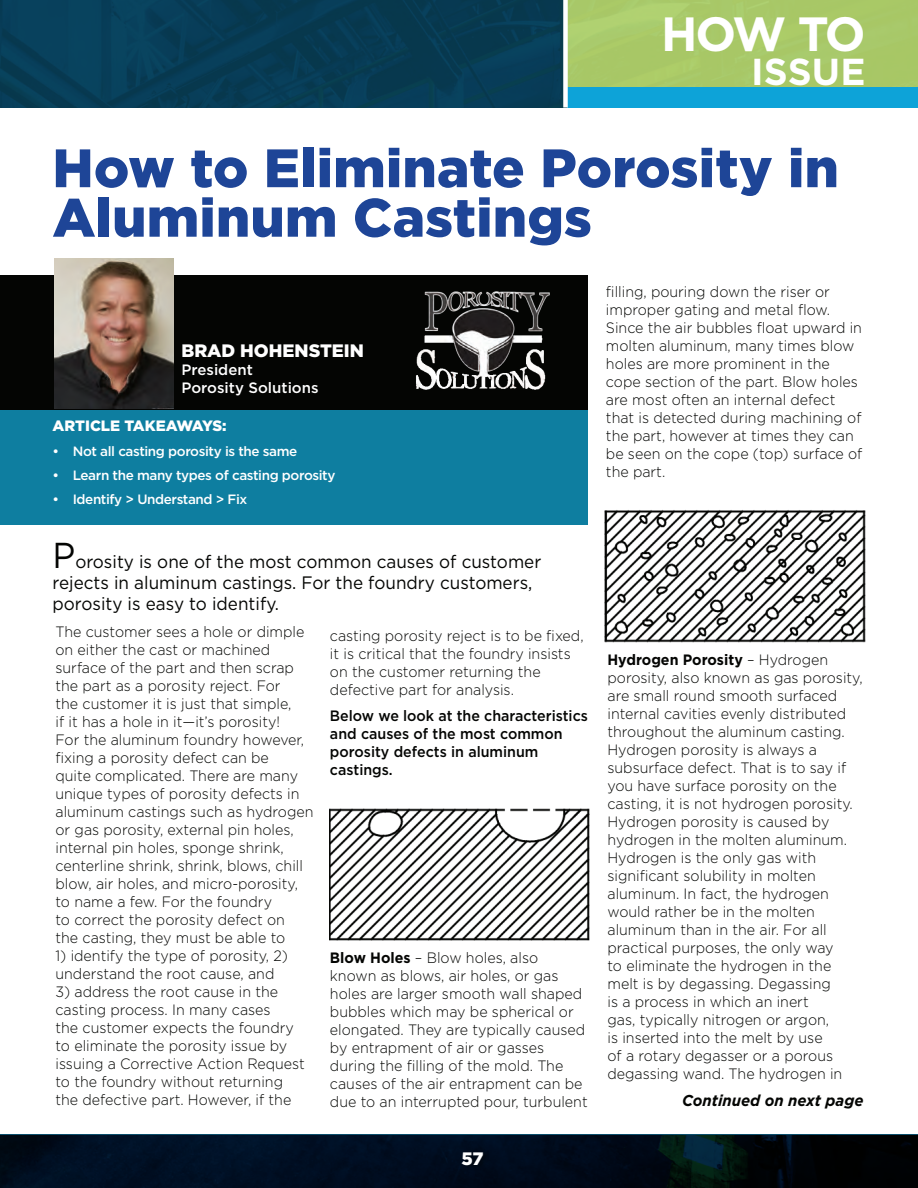
<style>
.page{position:relative;width:918px;height:1188px;background:#fff}
.page>*{position:absolute;margin:0;border:0;box-sizing:border-box;transform-origin:0 0}
.t1{font:900 54px/49.5px "Gotham";letter-spacing:.005em;color:#1e4597}
.t2{font:700 48px "Gotham";color:#fff}
.t3{font:700 37.5px "Gotham";color:#fff}
.t4{font:18px/21px "Gotham";color:#040503;scale:.95 1}
.t5{font:900 18px "Gotham";color:#fff}
.t6{font:italic 700 15.75px "Gotham";color:#040503;scale:.95 1}
.t7{font:300 15px/18px "Gotham";color:#040503;scale:.95 1}
.t8{font:500 15px/18px "Gotham";color:#040503;scale:.95 1}
.t9{font:500 15px/18px "Gotham";color:#fff}
.t10{font:900 15px "Gotham";color:#fff}
.t11{font:500 13.5px "Gotham";letter-spacing:-.03em;color:#fff}
.s1{font-size:36px}
.s2{font-weight:700}
</style>
<div class="page">
<svg style="left:0;top:1134px;width:918px;height:54px;background:#000d1b"></svg>
<div style="left:462px;top:1151px;width:28px;height:19px;background:#000a18"></div>
<div style="left:0;top:0;width:567px;height:108px;background:#073c56"></div>
<div style="left:567px;top:0;width:351px;height:87px;background:#a8c867"></div>
<div style="left:567px;top:87px;width:351px;height:21px;background:#0da3d8"></div>
<div style="left:563px;top:0;width:5px;height:108px;background:#fff"></div>
<div style="left:0;top:292px;width:588px;height:233px;background:#0e7ea0"></div>
<div style="left:0;top:275px;width:588px;height:135px;background:#040503"></div>
<img style="left:54px;top:258px;width:120px;height:151px">
<img style="left:416px;top:291px;width:134px;height:99px">
<img style="left:329px;top:808px;width:261px;height:133px">
<img style="left:604px;top:510px;width:261px;height:133px">
<h2 class="t2" style="left:661px;top:2px;width:206px">HOW TO</h2>
<h3 class="t3" style="left:751px;top:47px;width:116px">ISSUE</h3>
<h1 class="t1" style="left:52px;top:143px;width:788px">How to Eliminate Porosity in<br>Aluminum Castings</h1>
<p class="t5" style="left:182px;top:338px;width:184px">BRAD HOHENSTEIN</p>
<p class="t9" style="left:182px;top:361px;width:139px">President<br>Porosity Solutions</p>
<p class="t10" style="left:52px;top:416px;width:176px">ARTICLE TAKEAWAYS:</p>
<p class="t11" style="left:52px;top:442px;width:246px">• Not all casting porosity is the same</p>
<p class="t11" style="left:52px;top:466px;width:285px">• Learn the many types of casting porosity</p>
<p class="t11" style="left:52px;top:491px;width:196px">• Identify &gt; Understand &gt; Fix</p>
<p class="t4" style="left:52px;top:551px;width:516px"><span class="s1">P</span>orosity is one of the most common causes of customer rejects in aluminum castings. For the foundry customers, porosity is easy to identify.</p>
<p class="t7" style="left:56px;top:622px;width:273px">The customer sees a hole or dimple on either the cast or machined surface of the part and then scrap the part as a porosity reject. For<br>the customer it is just that simple,<br>if it has a hole in it—it’s porosity!<br>For the aluminum foundry however, fixing a porosity defect can be<br>quite complicated. There are many unique types of porosity defects in aluminum castings such as hydrogen or gas porosity, external pin holes, internal pin holes, sponge shrink, centerline shrink, shrink, blows, chill blow, air holes, and micro-porosity, to name a few. For the foundry<br>to correct the porosity defect on<br>the casting, they must be able to</p>
<p class="t7" style="left:56px;top:946px;width:246px">1) identify the type of porosity, 2) understand the root cause, and</p>
<p class="t7" style="left:56px;top:982px;width:264px">3) address the root cause in the casting process. In many cases<br>the customer expects the foundry to eliminate the porosity issue by issuing a Corrective Action Request to the foundry without returning the defective part. However, if the</p>
<p class="t7" style="left:330px;top:626px;width:269px">casting porosity reject is to be fixed, it is critical that the foundry insists on the customer returning the defective part for analysis.</p>
<p class="t8" style="left:330px;top:707px;width:273px">Below we look at the characteristics and causes of the most common porosity defects in aluminum castings.</p>
<p class="t7" style="left:330px;top:948px;width:273px"><span class="s2">Blow Holes</span> – Blow holes, also known as blows, air holes, or gas holes are larger smooth wall shaped bubbles which may be spherical or elongated. They are typically caused by entrapment of air or gasses during the filling of the mold. The causes of the air entrapment can be due to an interrupted pour, turbulent</p>
<p class="t5" style="left:461px;top:1146px;width:24px">57</p>
<p class="t7" style="left:606px;top:282px;width:271px">filling, pouring down the riser or improper gating and metal flow.<br>Since the air bubbles float upward in molten aluminum, many times blow holes are more prominent in the cope section of the part. Blow holes are most often an internal defect that is detected during machining of the part, however at times they can be seen on the cope (top) surface of the part.</p>
<p class="t7" style="left:608px;top:650px;width:270px"><span class="s2">Hydrogen Porosity</span> – Hydrogen porosity, also known as gas porosity, are small round smooth surfaced internal cavities evenly distributed throughout the aluminum casting.<br>Hydrogen porosity is always a subsurface defect. That is to say if you have surface porosity on the casting, it is not hydrogen porosity.<br>Hydrogen porosity is caused by hydrogen in the molten aluminum.<br>Hydrogen is the only gas with significant solubility in molten aluminum. In fact, the hydrogen would rather be in the molten aluminum than in the air. For all practical purposes, the only way<br>to eliminate the hydrogen in the melt is by degassing. Degassing<br>is a process in which an inert<br>gas, typically nitrogen or argon,<br>is inserted into the melt by use<br>of a rotary degasser or a porous degassing wand. The hydrogen in</p>
<p class="t6" style="left:682px;top:1090px;width:192px">Continued on next page</p>
</div>
